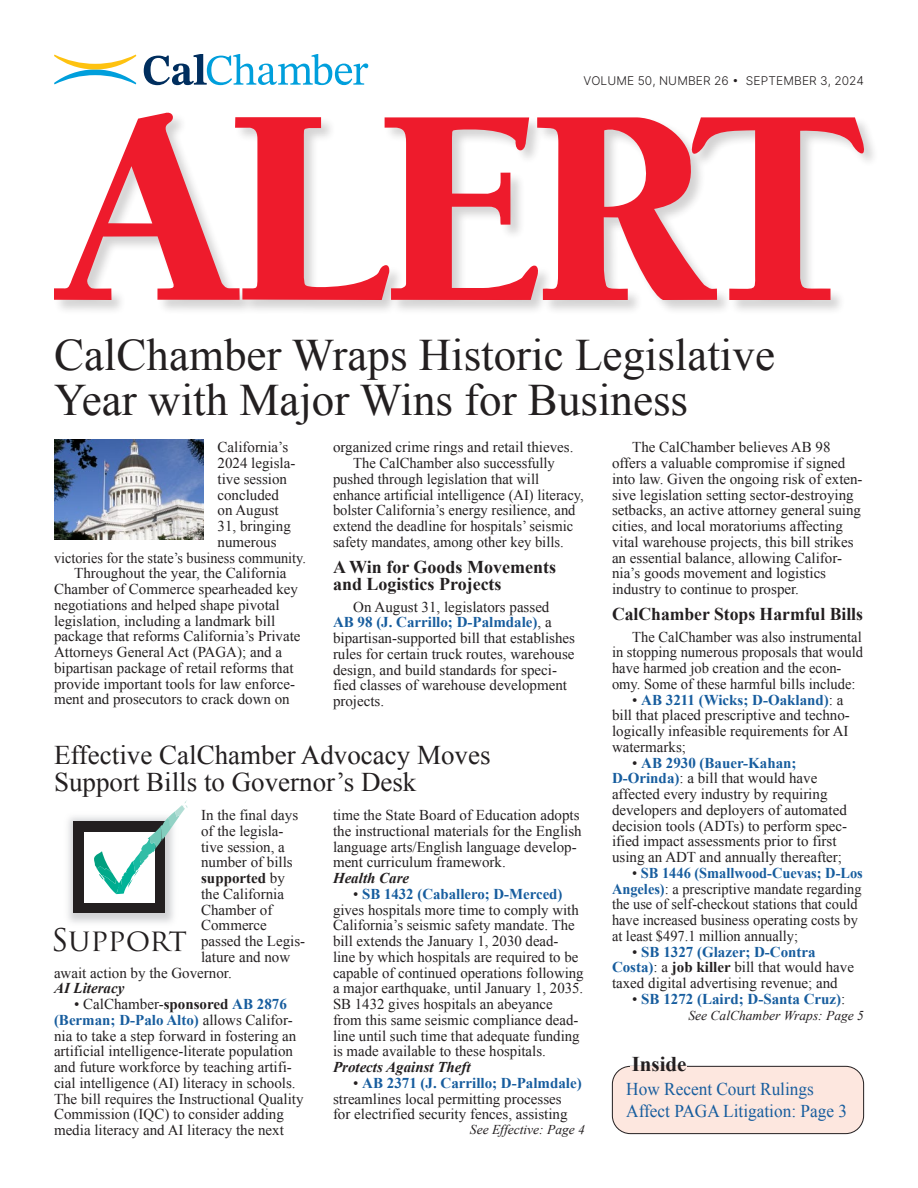
<style>
.page{position:relative;width:918px;height:1188px;background:#fff}
.page>*{position:absolute;margin:0;border:0;box-sizing:border-box;transform-origin:0 0}
._30_30_head{font:45px/45px "Times New Roman";color:#231f20}
.t1{font:30.45px "Trajan Pro";letter-spacing:-.005em;color:#231f20}
._18_18_head{font:27px/27px "Times New Roman";color:#231f20}
.t2{font:700 21px "Times New Roman";color:#231f20}
.subhead{font:700 18px/17.2px "Times New Roman";color:#231f20}
.t3{font:18px/21.6px "Times New Roman";color:#175d9e;scale:.96 1}
.Body{font:15px/15.8px "Times New Roman";color:#231f20}
.Body-First{font:15px "Times New Roman";color:#231f20}
.Body-2{font:15px/15.8px "Times New Roman";color:#231f20;scale:.96 1}
.Body-First-2{font:15px "Times New Roman";color:#231f20;scale:.95 1}
.Sub-Head_two{font:italic 700 15px "Times New Roman";color:#231f20}
.Body-3{font:700 15px "Times New Roman";color:#175d9e}
.Body-First-3{font:700 15px "Times New Roman";color:#231f20}
.See_Story{font:italic 13.5px "Times New Roman";color:#231f20}
.t4{font:12px "Inter";letter-spacing:.01em;color:#231f20}
.s1{font-weight:700;color:#175d9e}
.s2{font-weight:700}
.s3{font-weight:400;color:#231f20}
.s4{font-weight:400}
</style>
<div class="page">
<div style="left:53px;top:112px;width:826px;height:204px;background:#231f20;opacity:.2"></div>
<svg style="left:54px;top:112px;width:814px;height:188px"></svg>
<svg style="left:144px;top:54px;width:224px;height:31px"></svg>
<svg style="left:54px;top:55px;width:82px;height:29px"></svg>
<div style="left:612px;top:1066px;width:252px;height:68px;background:#fde7df;border-radius:18px"></div>
<div style="left:612px;top:1066px;width:252px;height:68px;border:1px solid #231f20;border-radius:18px"></div>
<hr style="left:630px;top:1066px;width:57px;height:2px;background:#fde7df">
<img style="left:54px;top:440px;width:150px;height:100px">
<img style="left:68px;top:816px;width:106px;height:107px">
<div style="left:84px;top:832px;width:70px;height:70px;background:#fff"></div>
<svg style="left:94px;top:800px;width:94px;height:95px"></svg>
<p class="t4" style="left:583px;top:72px;width:282px">VOLUME 50, NUMBER 26 • SEPTEMBER 3, 2024</p>
<p class="_30_30_head" style="left:54px;top:332px;width:722px">CalChamber Wraps Historic Legislative<br>Year with Major Wins for Business</p>
<p class="Body-First" style="left:218px;top:437px;width:72px">California’s</p>
<p class="Body-First" style="left:218px;top:453px;width:79px">2024 legisla-</p>
<p class="Body-First" style="left:218px;top:469px;width:71px">tive session</p>
<p class="Body-First" style="left:218px;top:485px;width:63px">concluded</p>
<p class="Body-First" style="left:218px;top:500px;width:63px">on August</p>
<p class="Body-First" style="left:218px;top:516px;width:75px">31, bringing</p>
<p class="Body-First" style="left:218px;top:532px;width:61px">numerous</p>
<p class="Body-First-2" style="left:54px;top:548px;width:267px">victories for the state’s business community.</p>
<p class="Body" style="left:54px;top:565px;width:248px;text-indent:20px">Throughout the year, the California Chamber of Commerce spearheaded key negotiations and helped shape pivotal legislation, including a landmark bill package that reforms California’s Private Attorneys General Act (PAGA); and a bipartisan package of retail reforms that provide important tools for law enforce&shy;ment and prosecutors to crack down on</p>
<p class="Body" style="left:333px;top:439px;width:242px">organized crime rings and retail thieves.</p>
<p class="Body" style="left:333px;top:455px;width:252px;text-indent:20px">The CalChamber also successfully pushed through legislation that will enhance artificial intelligence (AI) literacy, bolster California’s energy resilience, and extend the deadline for hospitals’ seismic safety mandates, among other key bills.</p>
<p class="subhead" style="left:333px;top:558px;width:225px">A Win for Goods Movements and Logistics Projects</p>
<p class="Body" style="left:333px;top:598px;width:244px;text-indent:20px">On August 31, legislators passed<br><span class="s1">AB 98 (J. Carrillo; D-Palmdale)</span>, a bipartisan-supported bill that establishes rules for certain truck routes, warehouse design, and build standards for speci&shy;fied classes of warehouse development projects.</p>
<p class="Body" style="left:612px;top:439px;width:252px;text-indent:20px">The CalChamber believes AB 98 offers a valuable compromise if signed into law. Given the ongoing risk of exten&shy;sive legislation setting sector-destroying setbacks, an active attorney general suing cities, and local moratoriums affecting vital warehouse projects, this bill strikes an essential balance, allowing Califor&shy;nia’s goods movement and logistics industry to continue to prosper.</p>
<p class="subhead" style="left:612px;top:605px;width:253px">CalChamber Stops Harmful Bills</p>
<p class="Body" style="left:612px;top:628px;width:252px;text-indent:20px">The CalChamber was also instrumental in stopping numerous proposals that would have harmed job creation and the econ&shy;omy. Some of these harmful bills include:</p>
<p class="Body" style="left:612px;top:691px;width:239px;text-indent:20px">• <span class="s1">AB 3211 (Wicks; D-Oakland)</span>: a bill that placed prescriptive and techno&shy;logically infeasible requirements for AI watermarks;</p>
<p class="Body" style="left:612px;top:754px;width:237px;text-indent:20px">• <span class="s1">AB 2930 (Bauer-Kahan; D-Orinda)</span>: a bill that would have affected every industry by requiring developers and deployers of automated decision tools (ADTs) to perform spec&shy;ified impact assessments prior to first using an ADT and annually thereafter;</p>
<p class="Body-2" style="left:612px;top:865px;width:263px;text-indent:20px">• <span class="s1">SB 1446 (Smallwood-Cuevas; D-Los Angeles)</span>: a prescriptive mandate regarding the use of self-checkout stations that could have increased business operating costs by at least $497.1 million annually;</p>
<p class="Body" style="left:612px;top:943px;width:244px;text-indent:20px">• <span class="s1">SB 1327 (Glazer; D-Contra<br>Costa)</span>: a <span class="s2">job killer</span> bill that would have taxed digital advertising revenue; and</p>
<p class="Body-3" style="left:632px;top:988px;width:215px"><span class="s3">•</span> SB 1272 (Laird; D-Santa Cruz)<span class="s3">:</span></p>
<p class="_18_18_head" style="left:54px;top:741px;width:438px">Effective CalChamber Advocacy Moves<br>Support Bills to Governor’s Desk</p>
<p class="Body-First" style="left:201px;top:805px;width:99px">In the final days</p>
<p class="Body-First" style="left:201px;top:821px;width:84px">of the legisla-</p>
<p class="Body-First" style="left:201px;top:837px;width:85px">tive session, a</p>
<p class="Body-First" style="left:201px;top:852px;width:93px">number of bills</p>
<p class="Body-First-3" style="left:201px;top:868px;width:85px">supported <span class="s4">by</span></p>
<p class="Body-First" style="left:201px;top:884px;width:84px">the California</p>
<p class="Body-First" style="left:201px;top:900px;width:73px">Chamber of</p>
<p class="Body-First" style="left:201px;top:915px;width:67px">Commerce</p>
<p class="Body-First" style="left:201px;top:931px;width:106px">passed the Legis-</p>
<p class="Body-First" style="left:201px;top:947px;width:91px">lature and now</p>
<p class="Body-First" style="left:54px;top:963px;width:179px">await action by the Governor.</p>
<p class="Sub-Head_two" style="left:54px;top:978px;width:72px">AI Literacy</p>
<p class="Body" style="left:54px;top:996px;width:251px;text-indent:20px">• CalChamber-<span class="s2">sponsored</span> <span class="s1">AB 2876 (Berman; D-Palo Alto)</span> allows Califor&shy;nia to take a step forward in fostering an artificial intelligence-literate population and future workforce by teaching artifi&shy;cial intelligence (AI) literacy in schools.<br>The bill requires the Instructional Quality Commission (IQC) to consider adding media literacy and AI literacy the next</p>
<p class="Body" style="left:333px;top:807px;width:250px">time the State Board of Education adopts the instructional materials for the English language arts/English language develop&shy;ment curriculum framework.</p>
<p class="Sub-Head_two" style="left:333px;top:868px;width:78px">Health Care</p>
<p class="Body" style="left:333px;top:886px;width:252px;text-indent:20px">• <span class="s1">SB 1432 (Caballero; D-Merced) </span>gives hospitals more time to comply with California’s seismic safety mandate. The bill extends the January 1, 2030 dead&shy;line by which hospitals are required to be capable of continued operations following a major earthquake, until January 1, 2035.<br>SB 1432 gives hospitals an abeyance from this same seismic compliance dead&shy;line until such time that adequate funding is made available to these hospitals.</p>
<p class="Sub-Head_two" style="left:333px;top:1057px;width:139px">Protects Against Theft</p>
<p class="Body" style="left:333px;top:1075px;width:250px;text-indent:20px">• <span class="s1">AB 2371 (J. Carrillo; D-Palmdale) </span>streamlines local permitting processes for electrified security fences, assisting</p>
<p class="t1" style="left:51px;top:920px;width:138px">SUPPORT</p>
<p class="See_Story" style="left:689px;top:1007px;width:177px">See CalChamber Wraps: Page 5</p>
<p class="t2" style="left:632px;top:1049px;width:56px">Inside</p>
<p class="t3" style="left:626px;top:1078px;width:232px">How Recent Court Rulings<br>Affect PAGA Litigation: Page 3</p>
<p class="See_Story" style="left:470px;top:1120px;width:117px">See Effective: Page 4</p>
</div>
